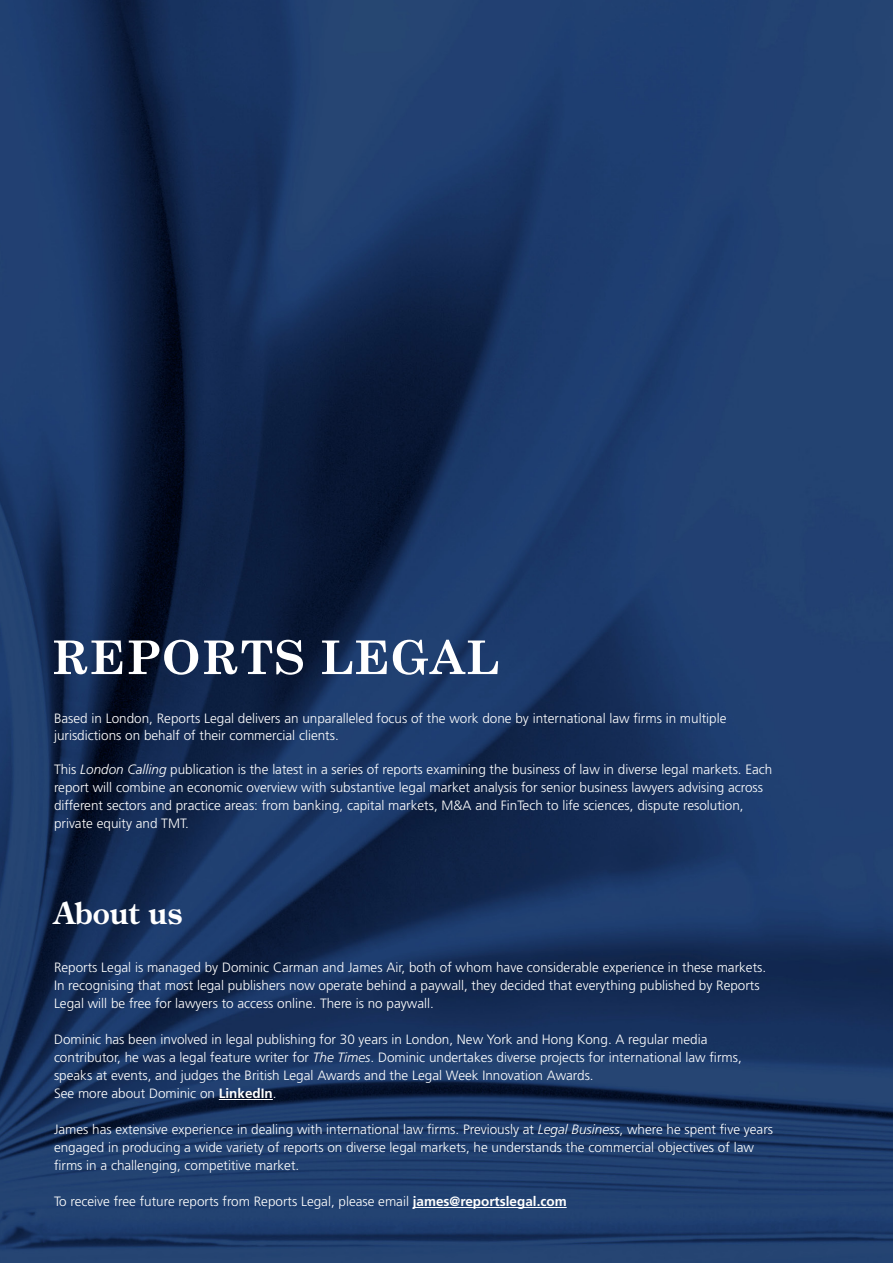
<style>
.page{position:relative;width:893px;height:1263px;background:#fff}
.page>*{position:absolute;margin:0;border:0;box-sizing:border-box;transform-origin:0 0}
.Headline{font:700 30px "Century Old Style Std";color:#fff}
.Par_no_indent{font:300 13.5px/18px "Frutiger LT Std";color:#fff}
.Headline-2{font:300 13.5px/16.2px "Frutiger LT Std";color:#fff}
.s1{font-style:italic}
.s2{font-weight:700}
</style>
<div class="page">
<img style="left:0;top:0;width:893px;height:1263px">
<hr style="left:219px;top:1099px;width:54px;height:1px;background:#fff">
<hr style="left:413px;top:1207px;width:154px;height:1px;background:#fff">
<svg style="left:54px;top:640px;width:68px;height:34px"></svg>
<svg style="left:129px;top:640px;width:69px;height:35px"></svg>
<svg style="left:204px;top:640px;width:99px;height:35px"></svg>
<svg style="left:322px;top:640px;width:65px;height:34px"></svg>
<svg style="left:393px;top:640px;width:105px;height:35px"></svg>
<p class="Headline-2" style="left:54px;top:711px;width:674px">Based in London, Reports Legal delivers an unparalleled focus of the work done by international law firms in multiple jurisdictions on behalf of their commercial clients.</p>
<p class="Par_no_indent" style="left:54px;top:761px;width:720px">This <span class="s1">London Calling</span> publication is the latest in a series of reports examining the business of law in diverse legal markets. Each report will combine an economic overview with substantive legal market analysis for senior business lawyers advising across different sectors and practice areas: from banking, capital markets, M&amp;A and FinTech to life sciences, dispute resolution, private equity and TMT.</p>
<p class="Headline" style="left:54px;top:893px;width:130px">About us</p>
<p class="Par_no_indent" style="left:54px;top:959px;width:714px">Reports Legal is managed by Dominic Carman and James Air, both of whom have considerable experience in these markets.<br>In recognising that most legal publishers now operate behind a paywall, they decided that everything published by Reports<br>Legal will be free for lawyers to access online. There is no paywall.</p>
<p class="Par_no_indent" style="left:54px;top:1031px;width:689px">Dominic has been involved in legal publishing for 30 years in London, New York and Hong Kong. A regular media contributor, he was a legal feature writer for <span class="s1">The Times</span>. Dominic undertakes diverse projects for international law firms, speaks at events, and judges the British Legal Awards and the Legal Week Innovation Awards.<br>See more about Dominic on <span class="s2">LinkedIn</span>.</p>
<p class="Par_no_indent" style="left:54px;top:1121px;width:721px">James has extensive experience in dealing with international law firms. Previously at <span class="s1">Legal Business</span>, where he spent five years engaged in producing a wide variety of reports on diverse legal markets, he understands the commercial objectives of law firms in a challenging, competitive market.</p>
<p class="Par_no_indent" style="left:54px;top:1193px;width:514px">To receive free future reports from Reports Legal, please email <span class="s2">james@reportslegal.com</span></p>
</div>
